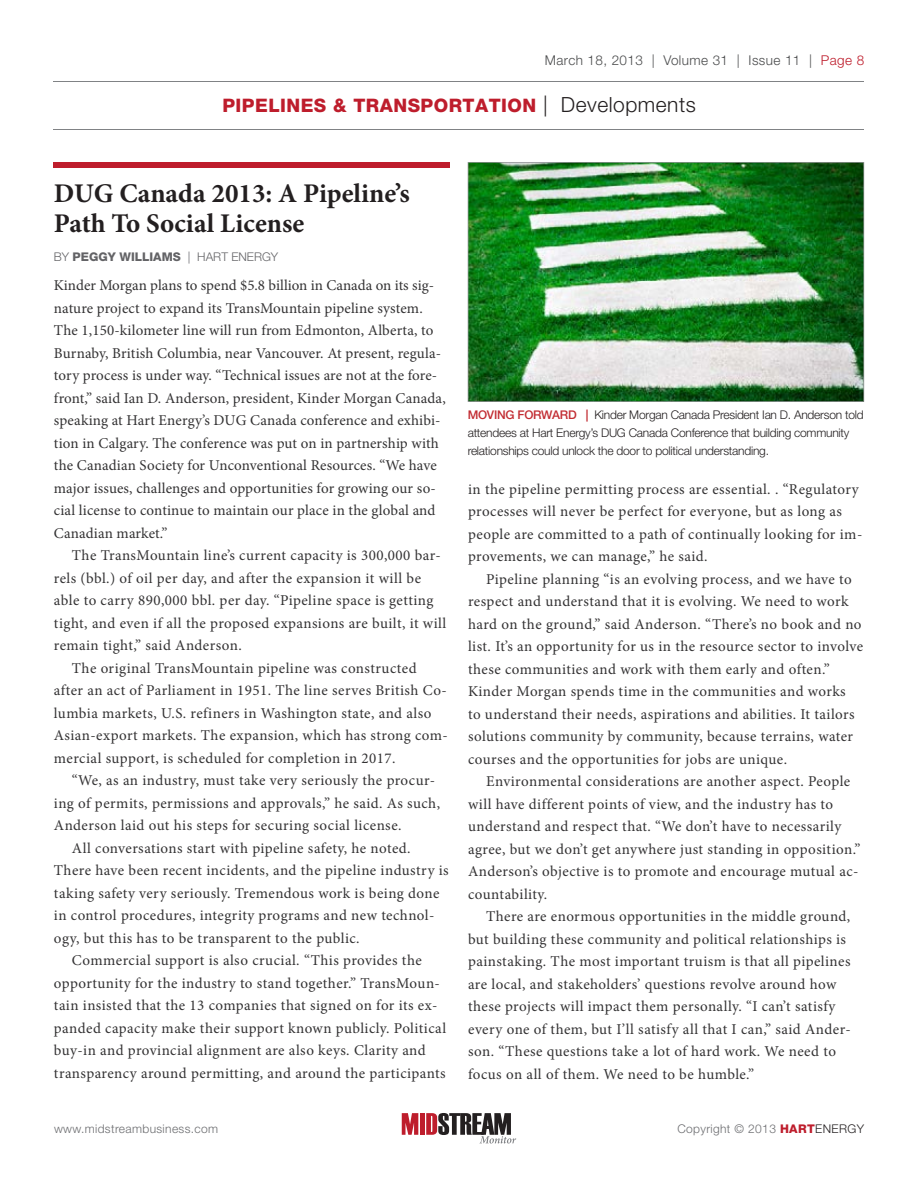
<style>
.page{position:relative;width:918px;height:1188px;background:#fff}
.page>*{position:absolute;margin:0;border:0;box-sizing:border-box;transform-origin:0 0}
.t1{font:700 27px/30px "Minion Pro";color:#231f20}
.t2{font:800 18.6px "Helvetica Neue";letter-spacing:.025em;color:#be1d2c}
.t3{font:15px/22.5px "Minion Pro";letter-spacing:.025em;color:#333233}
.t4{font:15px/22.5px "Minion Pro";letter-spacing:.005em;color:#333233}
.t5{font:300 13.5px "Helvetica Neue";letter-spacing:.03em;color:#4b4c4d}
.t6{font:300 12px/18px "Helvetica Neue";letter-spacing:-.02em;color:#231f20}
.t7{font:300 12px "Helvetica Neue";letter-spacing:.03em;color:#6c6d70}
.t8{font:300 12px "Helvetica Neue";color:#636366}
.s1{color:#be1d2c}
.s2{font-weight:300;font-size:21px;color:#231f20}
.s3{font-weight:800}
.s4{font-weight:500;color:#c22d33}
.s5{font-weight:800;color:#be1d2c}
.s6{color:#231f20}
</style>
<div class="page">
<hr style="left:54px;top:81px;width:810px;height:1px;background:#808285">
<hr style="left:54px;top:129px;width:810px;height:1px;background:#808285">
<svg style="left:402px;top:1113px;width:16px;height:22px"></svg>
<div style="left:420px;top:1113px;width:5px;height:22px;background:#be1d2c"></div>
<svg style="left:426px;top:1113px;width:90px;height:30px"></svg>
<div style="left:54px;top:162px;width:396px;height:6px;background:#be1d2c"></div>
<img style="left:468px;top:162px;width:396px;height:240px">
<p class="t5" style="left:545px;top:52px;width:321px">March 18, 2013 | Volume 31 | Issue 11 | <span class="s1">Page 8</span></p>
<p class="t2" style="left:222px;top:94px;width:475px">PIPELINES &amp; TRANSPORTATION <span class="s2">| Developments</span></p>
<h1 class="t1" style="left:54px;top:178px;width:357px">DUG Canada 2013: A Pipeline’s<br>Path To Social License</h1>
<p class="t8" style="left:54px;top:249px;width:226px">BY <span class="s3">PEGGY WILLIAMS</span> | HART ENERGY</p>
<p class="t4" style="left:54px;top:274px;width:393px">Kinder Morgan plans to spend $5.8 billion in Canada on its sig&shy;nature project to expand its TransMountain pipeline system.<br>The 1,150-kilometer line will run from Edmonton, Alberta, to Burnaby, British Columbia, near Vancouver. At present, regula&shy;tory process is under way. “Technical issues are not at the fore&shy;front,” said Ian D. Anderson, president, Kinder Morgan Canada, speaking at Hart Energy’s DUG Canada conference and exhibi&shy;tion in Calgary. The conference was put on in partnership with the Canadian Society for Unconventional Resources. “We have major issues, challenges and opportunities for growing our so&shy;cial license to continue to maintain our place in the global and Canadian market.”</p>
<p class="t3" style="left:72px;top:544px;width:370px">The TransMountain line’s current capacity is 300,000 bar-</p>
<p class="t3" style="left:54px;top:567px;width:369px">rels (bbl.) of oil per day, and after the expansion it will be</p>
<p class="t3" style="left:54px;top:589px;width:381px">able to carry 890,000 bbl. per day. “Pipeline space is getting</p>
<p class="t3" style="left:54px;top:612px;width:394px">tight, and even if all the proposed expansions are built, it will</p>
<p class="t3" style="left:54px;top:634px;width:189px">remain tight,” said Anderson.</p>
<p class="t3" style="left:72px;top:657px;width:346px">The original TransMountain pipeline was constructed</p>
<p class="t3" style="left:54px;top:679px;width:394px">after an act of Parliament in 1951. The line serves British Co-</p>
<p class="t3" style="left:54px;top:702px;width:379px">lumbia markets, U.S. refiners in Washington state, and also</p>
<p class="t3" style="left:54px;top:724px;width:396px">Asian-export markets. The expansion, which has strong com-</p>
<p class="t3" style="left:54px;top:747px;width:343px">mercial support, is scheduled for completion in 2017.</p>
<p class="t3" style="left:72px;top:769px;width:365px">“We, as an industry, must take very seriously the procur-</p>
<p class="t3" style="left:54px;top:792px;width:388px">ing of permits, permissions and approvals,” he said. As such,</p>
<p class="t3" style="left:54px;top:814px;width:349px">Anderson laid out his steps for securing social license.</p>
<p class="t3" style="left:72px;top:837px;width:340px">All conversations start with pipeline safety, he noted.</p>
<p class="t3" style="left:54px;top:859px;width:396px">There have been recent incidents, and the pipeline industry is</p>
<p class="t3" style="left:54px;top:882px;width:387px">taking safety very seriously. Tremendous work is being done</p>
<p class="t3" style="left:54px;top:904px;width:382px">in control procedures, integrity programs and new technol-</p>
<p class="t3" style="left:54px;top:927px;width:307px">ogy, but this has to be transparent to the public.</p>
<p class="t3" style="left:72px;top:949px;width:351px">Commercial support is also crucial. “This provides the</p>
<p class="t3" style="left:54px;top:972px;width:388px">opportunity for the industry to stand together.” TransMoun-</p>
<p class="t3" style="left:54px;top:994px;width:385px">tain insisted that the 13 companies that signed on for its ex-</p>
<p class="t3" style="left:54px;top:1017px;width:394px">panded capacity make their support known publicly. Political</p>
<p class="t3" style="left:54px;top:1039px;width:373px">buy-in and provincial alignment are also keys. Clarity and</p>
<p class="t3" style="left:54px;top:1062px;width:393px">transparency around permitting, and around the participants</p>
<p class="t6" style="left:468px;top:405px;width:397px"><span class="s4">MOVING FORWARD |</span> Kinder Morgan Canada President Ian D. Anderson told attendees at Hart Energy’s DUG Canada Conference that building community relationships could unlock the door to political understanding.</p>
<p class="t3" style="left:468px;top:478px;width:396px">in the pipeline permitting process are essential. . “Regulatory processes will never be perfect for everyone, but as long as people are committed to a path of continually looking for im&shy;provements, we can manage,” he said.</p>
<p class="t3" style="left:468px;top:568px;width:397px;text-indent:18px">Pipeline planning “is an evolving process, and we have to respect and understand that it is evolving. We need to work hard on the ground,” said Anderson. “There’s no book and no list. It’s an opportunity for us in the resource sector to involve these communities and work with them early and often.” Kinder Morgan spends time in the communities and works<br>to understand their needs, aspirations and abilities. It tailors solutions community by community, because terrains, water courses and the opportunities for jobs are unique.</p>
<p class="t3" style="left:468px;top:770px;width:394px;text-indent:18px">Environmental considerations are another aspect. People will have different points of view, and the industry has to understand and respect that. “We don’t have to necessarily agree, but we don’t get anywhere just standing in opposition.” Anderson’s objective is to promote and encourage mutual ac&shy;countability.</p>
<p class="t3" style="left:468px;top:905px;width:384px;text-indent:18px">There are enormous opportunities in the middle ground, but building these community and political relationships is painstaking. The most important truism is that all pipelines are local, and stakeholders’ questions revolve around how these projects will impact them personally. “I can’t satisfy every one of them, but I’ll satisfy all that I can,” said Ander&shy;son. “These questions take a lot of hard work. We need to focus on all of them. We need to be humble.”</p>
<p class="t7" style="left:54px;top:1122px;width:166px">www.midstreambusiness.com</p>
<p class="t7" style="left:677px;top:1122px;width:188px">Copyright © 2013 <span class="s5">HART</span><span class="s6">ENERGY</span></p>
</div>
